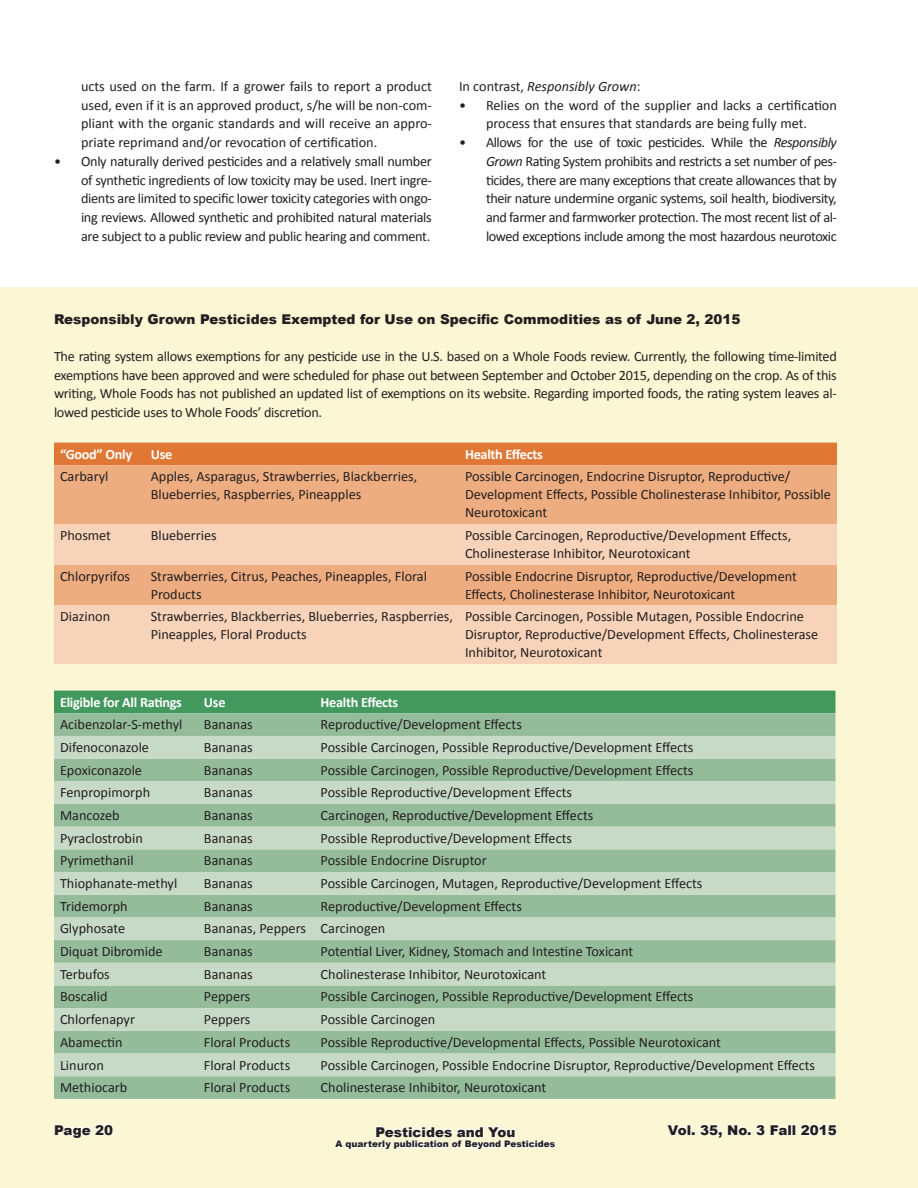
<style>
.page{position:relative;width:918px;height:1188px;background:#fff}
.page>*{position:absolute;margin:0;border:0;box-sizing:border-box;transform-origin:0 0}
.t1{font:14.25px/18.8px "Calibri";color:#231f20}
.t2{font:700 14.25px "Calibri";letter-spacing:-.02em;color:#fff}
.t3{font:italic 14.25px "Calibri";color:#231f20}
.t4{font:900 13.5px "Arial";color:#231f20}
.t5{font:900 9px "Arial";color:#231f20}
.s1{font-style:normal}
.s2{font-style:italic}
</style>
<div class="page">
<div style="left:0;top:287px;width:918px;height:901px;background:#fbf7d4"></div>
<svg style="left:334px;top:1126px;width:222px;height:24px"></svg>
<svg style="left:54px;top:1124px;width:60px;height:14px"></svg>
<svg style="left:667px;top:1124px;width:122px;height:14px"></svg>
<div style="left:788px;top:1124px;width:4px;height:11px;border:2px solid #fff"></div>
<div style="left:792px;top:1124px;width:4px;height:11px;border:2px solid #fff"></div>
<svg style="left:800px;top:1124px;width:37px;height:12px"></svg>
<div style="left:54px;top:691px;width:782px;height:22px;background:#42985d"></div>
<div style="left:54px;top:713px;width:782px;height:386px;background:#95bc9a"></div>
<svg style="left:54px;top:736px;width:782px;height:340px;background:#afccb2"></svg>
<div style="left:54px;top:443px;width:783px;height:22px;background:#e17734"></div>
<div style="left:54px;top:465px;width:783px;height:59px;background:#eead80"></div>
<svg style="left:54px;top:524px;width:783px;height:140px;background:#f3c8a8"></svg>
<p class="t1" style="left:81px;top:77px;width:352px;text-align:justify">ucts used on the farm. If a grower fails to report a product used, even if it is an approved product, s/he will be non-com&shy;pliant with the organic standards and will receive an appro&shy;priate reprimand and/or revocation of certification.</p>
<p class="t1" style="left:81px;top:152px;width:352px;text-align:justify;text-indent:-27px">• Only naturally derived pesticides and a relatively small number of synthetic ingredients of low toxicity may be used. Inert ingre&shy;dients are limited to specific lower toxicity categories with ongo&shy;ing reviews. Allowed synthetic and prohibited natural materials are subject to a public review and public hearing and comment.</p>
<p class="t3" style="left:459px;top:76px;width:183px"><span class="s1">In contrast,</span> Responsibly Grown<span class="s1">:</span></p>
<p class="t1" style="left:459px;top:96px;width:379px;text-align:center">• Relies on the word of the supplier and lacks a certification process that ensures that standards are being fully met.</p>
<p class="t1" style="left:486px;top:133px;width:352px;text-align:justify;text-indent:-27px">• Allows for the use of toxic pesticides. While the <span class="s2">Responsibly Grown</span> Rating System prohibits and restricts a set number of pes&shy;ticides, there are many exceptions that create allowances that by their nature undermine organic systems, soil health, biodiversity, and farmer and farmworker protection. The most recent list of al&shy;lowed exceptions include among the most hazardous neurotoxic</p>
<p class="t4" style="left:54px;top:309px;width:688px">Responsibly Grown Pesticides Exempted for Use on Specific Commodities as of June 2, 2015</p>
<p class="t1" style="left:54px;top:347px;width:784px;text-align:justify">The rating system allows exemptions for any pesticide use in the U.S. based on a Whole Foods review. Currently, the following time-limited exemptions have been approved and were scheduled for phase out between September and October 2015, depending on the crop. As of this writing, Whole Foods has not published an updated list of exemptions on its website. Regarding imported foods, the rating system leaves al&shy;lowed pesticide uses to Whole Foods’ discretion.</p>
<p class="t2" style="left:60px;top:445px;width:74px">“Good” Only</p>
<p class="t2" style="left:151px;top:445px;width:23px">Use</p>
<p class="t2" style="left:465px;top:445px;width:79px">Health Effects</p>
<p class="t1" style="left:60px;top:467px;width:50px">Carbaryl</p>
<p class="t1" style="left:151px;top:468px;width:268px;line-height:18px">Apples, Asparagus, Strawberries, Blackberries,<br>Blueberries, Raspberries, Pineapples</p>
<p class="t1" style="left:465px;top:468px;width:367px;line-height:18px">Possible Carcinogen, Endocrine Disruptor, Reproductive/<br>Development Effects, Possible Cholinesterase Inhibitor, Possible<br>Neurotoxicant</p>
<p class="t1" style="left:60px;top:526px;width:53px">Phosmet</p>
<p class="t1" style="left:151px;top:526px;width:68px">Blueberries</p>
<p class="t1" style="left:465px;top:526px;width:328px;line-height:18px">Possible Carcinogen, Reproductive/Development Effects,<br>Cholinesterase Inhibitor, Neurotoxicant</p>
<p class="t1" style="left:60px;top:567px;width:72px">Chlorpyrifos</p>
<p class="t1" style="left:151px;top:567px;width:278px;line-height:18px">Strawberries, Citrus, Peaches, Pineapples, Floral<br>Products</p>
<p class="t1" style="left:465px;top:567px;width:333px;line-height:18px">Possible Endocrine Disruptor, Reproductive/Development<br>Effects, Cholinesterase Inhibitor, Neurotoxicant</p>
<p class="t1" style="left:60px;top:607px;width:52px">Diazinon</p>
<p class="t1" style="left:151px;top:608px;width:304px;line-height:18px">Strawberries, Blackberries, Blueberries, Raspberries,<br>Pineapples, Floral Products</p>
<p class="t1" style="left:465px;top:608px;width:355px;line-height:18px">Possible Carcinogen, Possible Mutagen, Possible Endocrine<br>Disruptor, Reproductive/Development Effects, Cholinesterase<br>Inhibitor, Neurotoxicant</p>
<p class="t2" style="left:60px;top:693px;width:123px">Eligible for All Ratings</p>
<p class="t2" style="left:204px;top:693px;width:23px">Use</p>
<p class="t2" style="left:321px;top:693px;width:79px">Health Effects</p>
<p class="t1" style="left:60px;top:715px;width:124px">Acibenzolar-S-methyl</p>
<p class="t1" style="left:204px;top:715px;width:50px">Bananas</p>
<p class="t1" style="left:321px;top:715px;width:203px">Reproductive/Development Effects</p>
<p class="t1" style="left:60px;top:738px;width:91px">Difenoconazole</p>
<p class="t1" style="left:204px;top:738px;width:50px">Bananas</p>
<p class="t1" style="left:321px;top:738px;width:374px">Possible Carcinogen, Possible Reproductive/Development Effects</p>
<p class="t1" style="left:60px;top:761px;width:84px">Epoxiconazole</p>
<p class="t1" style="left:204px;top:761px;width:50px">Bananas</p>
<p class="t1" style="left:321px;top:761px;width:374px">Possible Carcinogen, Possible Reproductive/Development Effects</p>
<p class="t1" style="left:60px;top:783px;width:92px">Fenpropimorph</p>
<p class="t1" style="left:204px;top:783px;width:50px">Bananas</p>
<p class="t1" style="left:321px;top:783px;width:253px">Possible Reproductive/Development Effects</p>
<p class="t1" style="left:60px;top:806px;width:61px">Mancozeb</p>
<p class="t1" style="left:204px;top:806px;width:50px">Bananas</p>
<p class="t1" style="left:321px;top:806px;width:274px">Carcinogen, Reproductive/Development Effects</p>
<p class="t1" style="left:60px;top:829px;width:84px">Pyraclostrobin</p>
<p class="t1" style="left:204px;top:829px;width:50px">Bananas</p>
<p class="t1" style="left:321px;top:829px;width:253px">Possible Reproductive/Development Effects</p>
<p class="t1" style="left:60px;top:851px;width:75px">Pyrimethanil</p>
<p class="t1" style="left:204px;top:851px;width:50px">Bananas</p>
<p class="t1" style="left:321px;top:851px;width:168px">Possible Endocrine Disruptor</p>
<p class="t1" style="left:60px;top:874px;width:119px">Thiophanate-methyl</p>
<p class="t1" style="left:204px;top:874px;width:50px">Bananas</p>
<p class="t1" style="left:321px;top:874px;width:383px">Possible Carcinogen, Mutagen, Reproductive/Development Effects</p>
<p class="t1" style="left:60px;top:897px;width:69px">Tridemorph</p>
<p class="t1" style="left:204px;top:897px;width:50px">Bananas</p>
<p class="t1" style="left:321px;top:897px;width:203px">Reproductive/Development Effects</p>
<p class="t1" style="left:60px;top:919px;width:67px">Glyphosate</p>
<p class="t1" style="left:204px;top:919px;width:104px">Bananas, Peppers</p>
<p class="t1" style="left:321px;top:919px;width:66px">Carcinogen</p>
<p class="t1" style="left:60px;top:942px;width:104px">Diquat Dibromide</p>
<p class="t1" style="left:204px;top:942px;width:50px">Bananas</p>
<p class="t1" style="left:321px;top:942px;width:314px">Potential Liver, Kidney, Stomach and Intestine Toxicant</p>
<p class="t1" style="left:60px;top:965px;width:51px">Terbufos</p>
<p class="t1" style="left:204px;top:965px;width:50px">Bananas</p>
<p class="t1" style="left:321px;top:965px;width:227px">Cholinesterase Inhibitor, Neurotoxicant</p>
<p class="t1" style="left:60px;top:987px;width:49px">Boscalid</p>
<p class="t1" style="left:204px;top:987px;width:48px">Peppers</p>
<p class="t1" style="left:321px;top:987px;width:374px">Possible Carcinogen, Possible Reproductive/Development Effects</p>
<p class="t1" style="left:60px;top:1010px;width:77px">Chlorfenapyr</p>
<p class="t1" style="left:204px;top:1010px;width:48px">Peppers</p>
<p class="t1" style="left:321px;top:1010px;width:116px">Possible Carcinogen</p>
<p class="t1" style="left:60px;top:1033px;width:64px">Abamectin</p>
<p class="t1" style="left:204px;top:1033px;width:88px">Floral Products</p>
<p class="t1" style="left:321px;top:1033px;width:402px">Possible Reproductive/Developmental Effects, Possible Neurotoxicant</p>
<p class="t1" style="left:60px;top:1055px;width:45px">Linuron</p>
<p class="t1" style="left:204px;top:1055px;width:88px">Floral Products</p>
<p class="t1" style="left:321px;top:1055px;width:496px">Possible Carcinogen, Possible Endocrine Disruptor, Reproductive/Development Effects</p>
<p class="t1" style="left:60px;top:1078px;width:69px">Methiocarb</p>
<p class="t1" style="left:204px;top:1078px;width:88px">Floral Products</p>
<p class="t1" style="left:321px;top:1078px;width:227px">Cholinesterase Inhibitor, Neurotoxicant</p>
<p class="t4" style="left:54px;top:1120px;width:61px">Page 20</p>
<p class="t4" style="left:668px;top:1120px;width:171px">Vol. 35, No. 3 Fall 2015</p>
<p class="t4" style="left:375px;top:1122px;width:142px">Pesticides and You</p>
<p class="t5" style="left:336px;top:1138px;width:221px">A quarterly publication of Beyond Pesticides</p>
</div>
